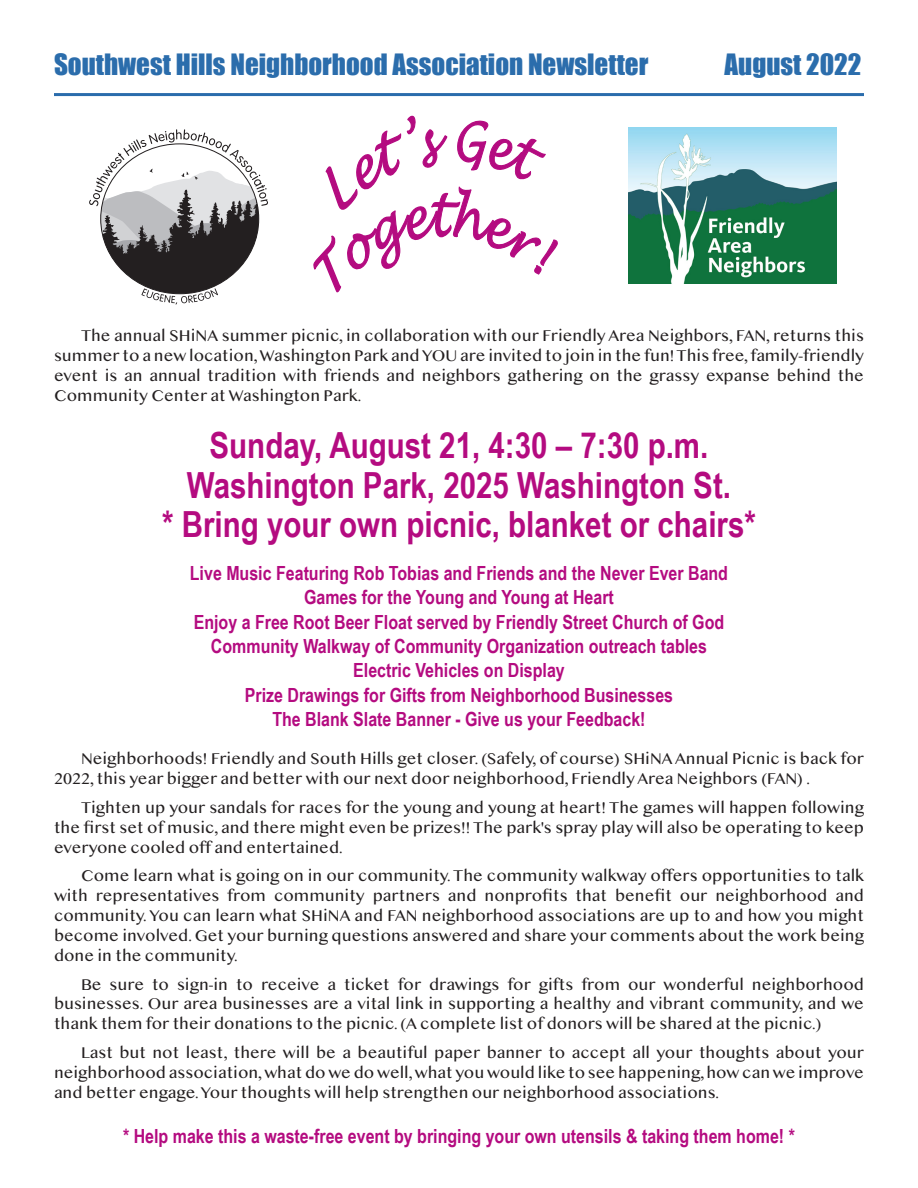
<style>
.page{position:relative;width:918px;height:1188px;background:#fff}
.page>*{position:absolute;margin:0;border:0;box-sizing:border-box;transform-origin:0 0}
.t1{font:700 36px/39.5px "Arial Narrow";color:#b40b80;text-align:center}
.t2{font:27px "Impact";color:#2b6dac}
.t3{font:700 19.5px/24.5px "Arial Narrow";color:#b40b80;text-align:center}
.t4{font:16.5px/19.8px "Malayalam MN";color:#231f20;text-align:justify}
</style>
<div class="page">
<hr style="left:54px;top:93px;width:810px;height:3px;background:#2a6cac">
<svg style="left:89px;top:129px;width:179px;height:176px"></svg>
<img style="left:628px;top:127px;width:208px;height:157px">
<h2 class="t2" style="left:54px;top:54px;width:596px">Southwest Hills Neighborhood Association Newsletter</h2>
<h2 class="t2" style="left:725px;top:54px;width:138px">August 2022</h2>
<p class="t4" style="left:54px;top:327px;width:812px;text-indent:27px">The annual SHiNA summer picnic, in collaboration with our Friendly Area Neighbors, FAN, returns this summer to a new location,Washington Park and YOU are invited to join in the fun! This free, family-friendly event is an annual tradition with friends and neighbors gathering on the grassy expanse behind the Community Center at Washington Park.</p>
<h1 class="t1" style="left:162px;top:426px;width:595px">Sunday, August 21, 4:30 – 7:30 p.m.<br>Washington Park, 2025 Washington St.<br>* Bring your own picnic, blanket or chairs*</h1>
<p class="t3" style="left:190px;top:561px;width:540px">Live Music Featuring Rob Tobias and Friends and the Never Ever Band Games for the Young and Young at Heart<br>Enjoy a Free Root Beer Float served by Friendly Street Church of God Community Walkway of Community Organization outreach tables Electric Vehicles on Display<br>Prize Drawings for Gifts from Neighborhood Businesses<br>The Blank Slate Banner - Give us your Feedback!</p>
<p class="t4" style="left:54px;top:750px;width:812px;text-indent:27px">Neighborhoods! Friendly and South Hills get closer. (Safely, of course) SHiNA Annual Picnic is back for<br>2022, this year bigger and better with our next door neighborhood, Friendly Area Neighbors (FAN) .</p>
<p class="t4" style="left:54px;top:799px;width:811px;text-indent:27px">Tighten up your sandals for races for the young and young at heart! The games will happen following the first set of music, and there might even be prizes!! The park's spray play will also be operating to keep everyone cooled off and entertained.</p>
<p class="t4" style="left:54px;top:867px;width:812px;text-indent:27px">Come learn what is going on in our community. The community walkway offers opportunities to talk with representatives from community partners and nonprofits that benefit our neighborhood and community. You can learn what SHiNA and FAN neighborhood associations are up to and how you might become involved. Get your burning questions answered and share your comments about the work being done in the community.</p>
<p class="t4" style="left:54px;top:975px;width:812px;text-indent:27px">Be sure to sign-in to receive a ticket for drawings for gifts from our wonderful neighborhood businesses. Our area businesses are a vital link in supporting a healthy and vibrant community, and we thank them for their donations to the picnic. (A complete list of donors will be shared at the picnic.)</p>
<p class="t4" style="left:54px;top:1044px;width:812px;text-indent:27px">Last but not least, there will be a beautiful paper banner to accept all your thoughts about your neighborhood association,what do we do well,what you would like to see happening, how can we improve and better engage. Your thoughts will help strengthen our neighborhood associations.</p>
<p class="t3" style="left:123px;top:1124px;width:673px">* Help make this a waste-free event by bringing your own utensils &amp; taking them home! *</p>
</div>
